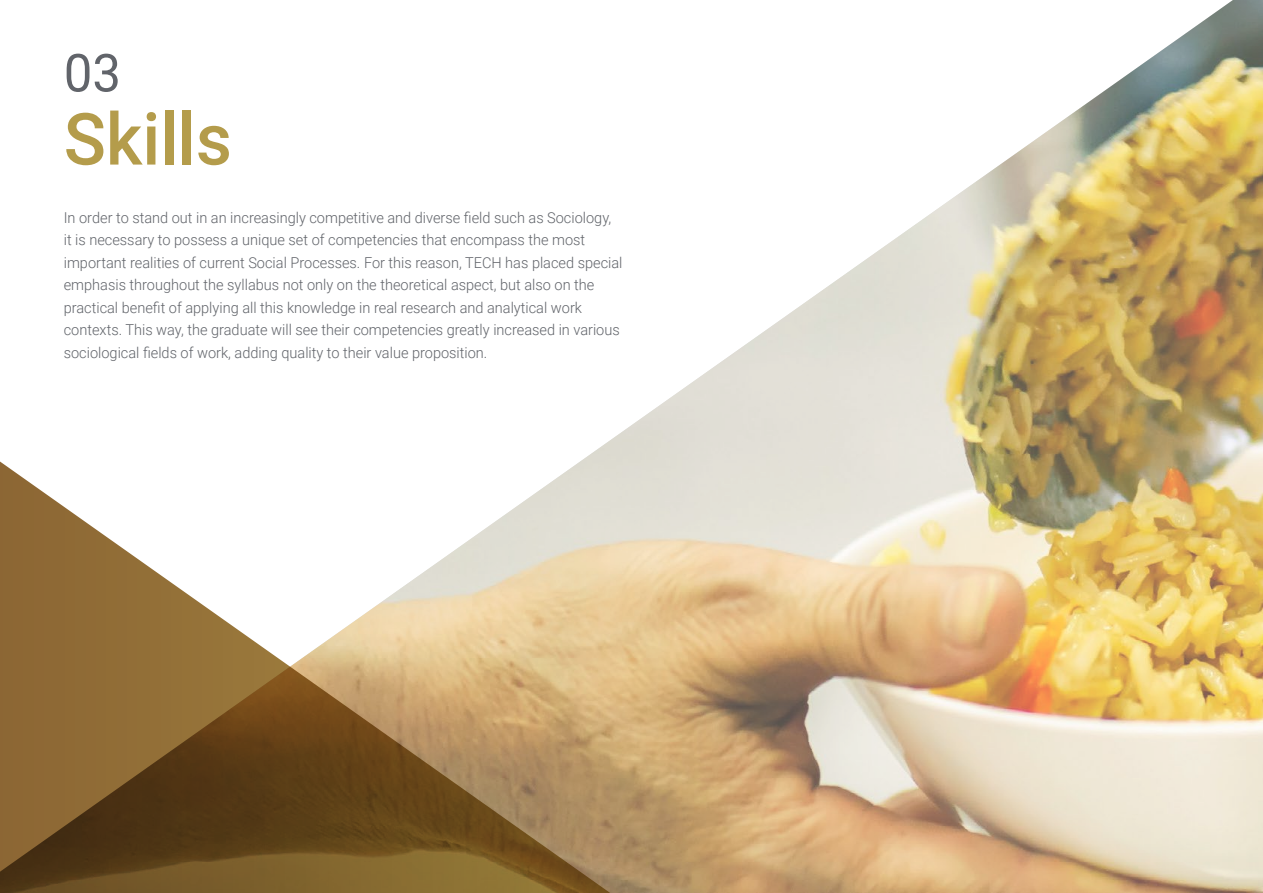
<style>
.page{position:relative;width:1263px;height:893px;background:#fff}
.page>*{position:absolute;margin:0;border:0;box-sizing:border-box;transform-origin:0 0}
.t1{font:500 72px "Roboto";color:#b49c4b}
.t2{font:52.5px "Roboto";color:#61646a}
.t3{font:300 15px/22.5px "Roboto";color:#61646a}
</style>
<div class="page">
<img style="left:602px;top:0;width:661px;height:893px">
<svg style="left:0;top:446px;width:640px;height:447px"></svg>
<h2 class="t2" style="left:64px;top:36px;width:59px">03</h2>
<h1 class="t1" style="left:64px;top:89px;width:170px">Skills</h1>
<p class="t3" style="left:64px;top:205px;width:560px">In order to stand out in an increasingly competitive and diverse field such as Sociology, it is necessary to possess a unique set of competencies that encompass the most important realities of current Social Processes. For this reason, TECH has placed special emphasis throughout the syllabus not only on the theoretical aspect, but also on the practical benefit of applying all this knowledge in real research and analytical work contexts. This way, the graduate will see their competencies greatly increased in various sociological fields of work, adding quality to their value proposition.</p>
</div>
